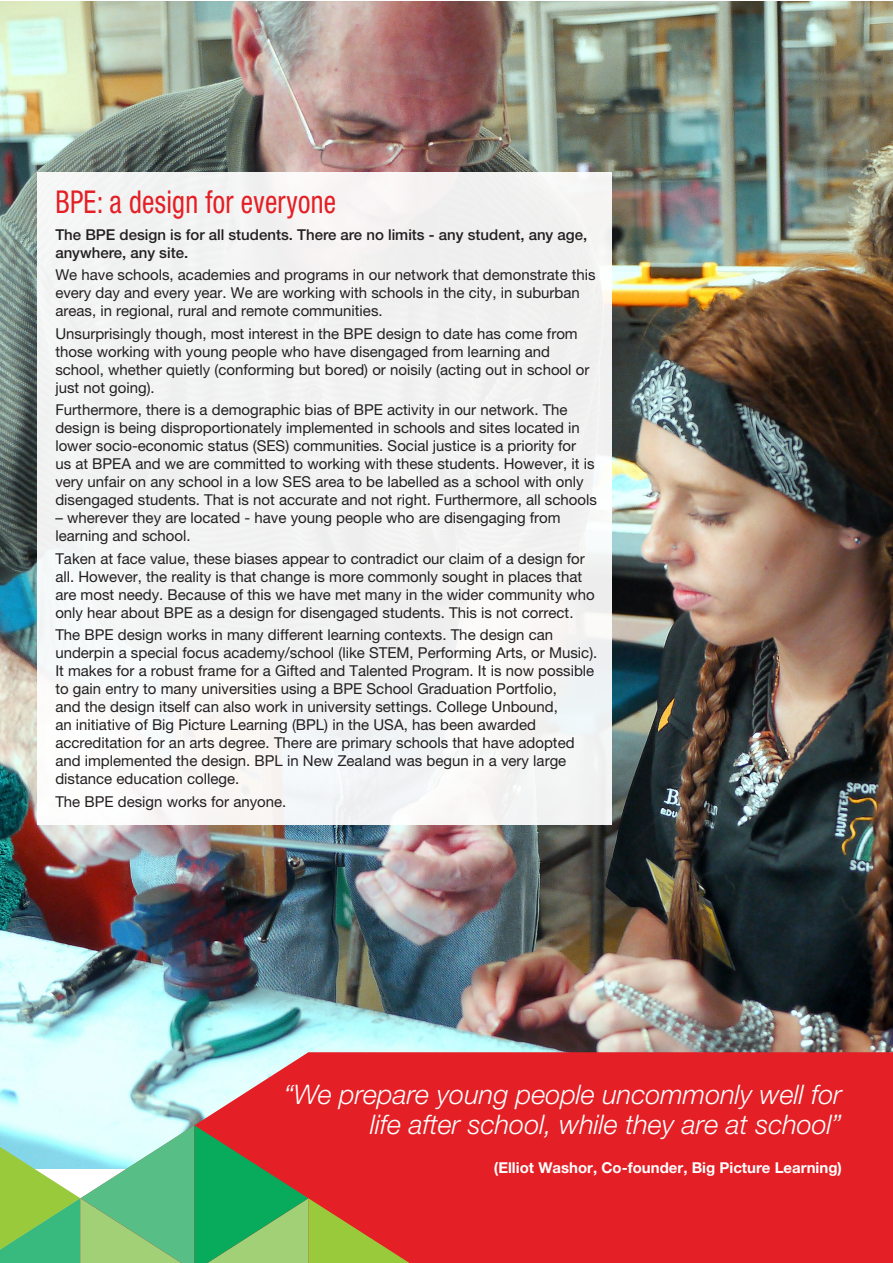
<style>
.page{position:relative;width:893px;height:1263px;background:#fff}
.page>*{position:absolute;margin:0;border:0;box-sizing:border-box;transform-origin:0 0}
.t1{font:condensed 31.5px "Helvetica Neue LT Pro";letter-spacing:.01em;color:#e41f25;scale:.88 1}
.t2{font:italic 300 27px/30px "Helvetica Neue LT Pro";color:#fff;text-align:right}
.t3{font:15px/18px "Helvetica Neue LT Pro";color:#231f20}
.t4{font:500 15px/18px "Helvetica Neue LT Pro";color:#231f20}
.t5{font:700 15px "Helvetica Neue LT Pro";color:#fff}
</style>
<div class="page">
<img style="left:0;top:1px;width:892px;height:1051px">
<svg style="left:0;top:1052px;width:892px;height:211px;background:#e13c42"></svg>
<svg style="left:0;top:1125px;width:409px;height:138px;background:#909c6a"></svg>
<div style="left:37px;top:172px;width:575px;height:652px;background:#f2f2f2"></div>
<h1 class="t1" style="left:55px;top:183px;width:321px">BPE: a design for everyone</h1>
<p class="t4" style="left:55px;top:225px;width:533px">The BPE design is for all students. There are no limits - any student, any age, anywhere, any site.</p>
<p class="t3" style="left:55px;top:266px;width:542px">We have schools, academies and programs in our network that demonstrate this every day and every year. We are working with schools in the city, in suburban areas, in regional, rural and remote communities.</p>
<p class="t3" style="left:55px;top:324px;width:535px">Unsurprisingly though, most interest in the BPE design to date has come from those working with young people who have disengaged from learning and school, whether quietly (conforming but bored) or noisily (acting out in school or just not going).</p>
<p class="t3" style="left:55px;top:401px;width:543px">Furthermore, there is a demographic bias of BPE activity in our network. The design is being disproportionately implemented in schools and sites located in lower socio-economic status (SES) communities. Social justice is a priority for<br>us at BPEA and we are committed to working with these students. However, it is very unfair on any school in a low SES area to be labelled as a school with only disengaged students. That is not accurate and not right. Furthermore, all schools</p>
<p class="t3" style="left:55px;top:509px;width:507px">– wherever they are located - have young people who are disengaging from learning and school.</p>
<p class="t3" style="left:55px;top:549px;width:541px">Taken at face value, these biases appear to contradict our claim of a design for all. However, the reality is that change is more commonly sought in places that are most needy. Because of this we have met many in the wider community who only hear about BPE as a design for disengaged students. This is not correct.</p>
<p class="t3" style="left:55px;top:626px;width:544px">The BPE design works in many different learning contexts. The design can underpin a special focus academy/school (like STEM, Performing Arts, or Music).<br>It makes for a robust frame for a Gifted and Talented Program. It is now possible to gain entry to many universities using a BPE School Graduation Portfolio,<br>and the design itself can also work in university settings. College Unbound,<br>an initiative of Big Picture Learning (BPL) in the USA, has been awarded accreditation for an arts degree. There are primary schools that have adopted and implemented the design. BPL in New Zealand was begun in a very large distance education college.</p>
<p class="t3" style="left:55px;top:792px;width:233px">The BPE design works for anyone.</p>
<h2 class="t2" style="left:284px;top:1079px;width:560px">“We prepare young people uncommonly well for life after school, while they are at school”</h2>
<p class="t5" style="left:494px;top:1158px;width:349px">(Elliot Washor, Co-founder, Big Picture Learning)</p>
</div>
